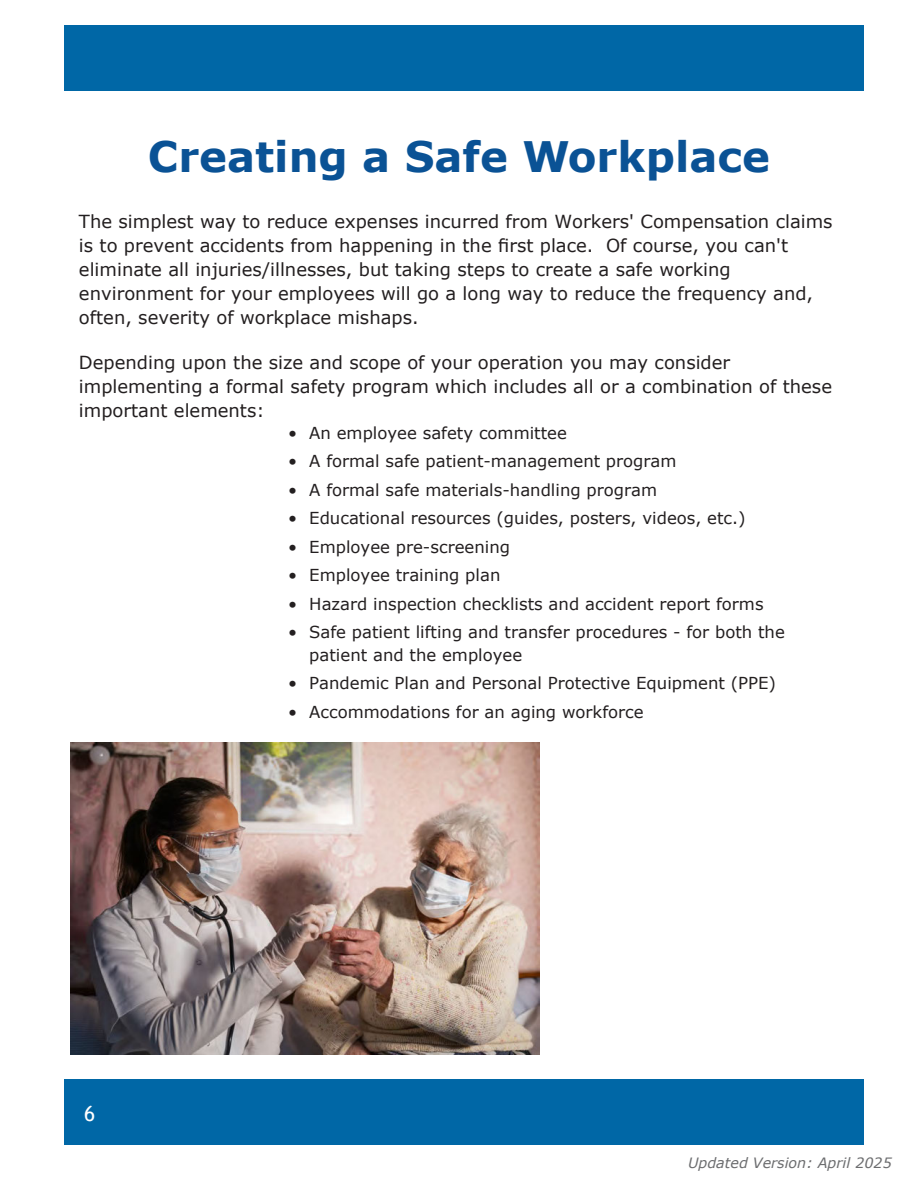
<style>
.page{position:relative;width:918px;height:1188px;background:#fff}
.page>*{position:absolute;margin:0;border:0;box-sizing:border-box;transform-origin:0 0}
.t1{font:700 42px "Verdana";color:#0a5295}
.t2{font:21px "Trebuchet MS";color:#fff}
.t3{font:18px/24px "Verdana";color:#231f20}
.t4{font:16.5px/22.5px "Verdana";color:#231f20}
.t5{font:italic 14.25px "Verdana";color:#6c6d6f}
</style>
<div class="page">
<div style="left:64px;top:1080px;width:800px;height:65px;background:#0067a6"></div>
<div style="left:64px;top:26px;width:800px;height:65px;background:#0067a6"></div>
<img style="left:70px;top:742px;width:469px;height:313px">
<h1 class="t1" style="left:148px;top:129px;width:624px">Creating a Safe Workplace</h1>
<p class="t3" style="left:79px;top:209px;width:755px">The simplest way to reduce expenses incurred from Workers' Compensation claims is to prevent accidents from happening in the first place. Of course, you can't eliminate all injuries/illnesses, but taking steps to create a safe working environment for your employees will go a long way to reduce the frequency and, often, severity of workplace mishaps.</p>
<p class="t3" style="left:79px;top:350px;width:755px">Depending upon the size and scope of your operation you may consider implementing a formal safety program which includes all or a combination of these important elements:</p>
<p class="t2" style="left:84px;top:1101px;width:13px">6</p>
<p class="t4" style="left:288px;top:422px;width:280px">• An employee safety committee</p>
<p class="t4" style="left:288px;top:450px;width:390px">• A formal safe patient-management program</p>
<p class="t4" style="left:288px;top:479px;width:370px">• A formal safe materials-handling program</p>
<p class="t4" style="left:288px;top:507px;width:459px">• Educational resources (guides, posters, videos, etc.)</p>
<p class="t4" style="left:288px;top:536px;width:223px">• Employee pre-screening</p>
<p class="t4" style="left:288px;top:564px;width:214px">• Employee training plan</p>
<p class="t4" style="left:288px;top:593px;width:477px">• Hazard inspection checklists and accident report forms</p>
<p class="t4" style="left:309px;top:621px;width:477px;text-indent:-21px">• Safe patient lifting and transfer procedures - for both the patient and the employee</p>
<p class="t4" style="left:288px;top:672px;width:489px">• Pandemic Plan and Personal Protective Equipment (PPE)</p>
<p class="t4" style="left:288px;top:701px;width:357px">• Accommodations for an aging workforce</p>
<p class="t5" style="left:688px;top:1154px;width:205px">Updated Version: April 2025</p>
</div>
